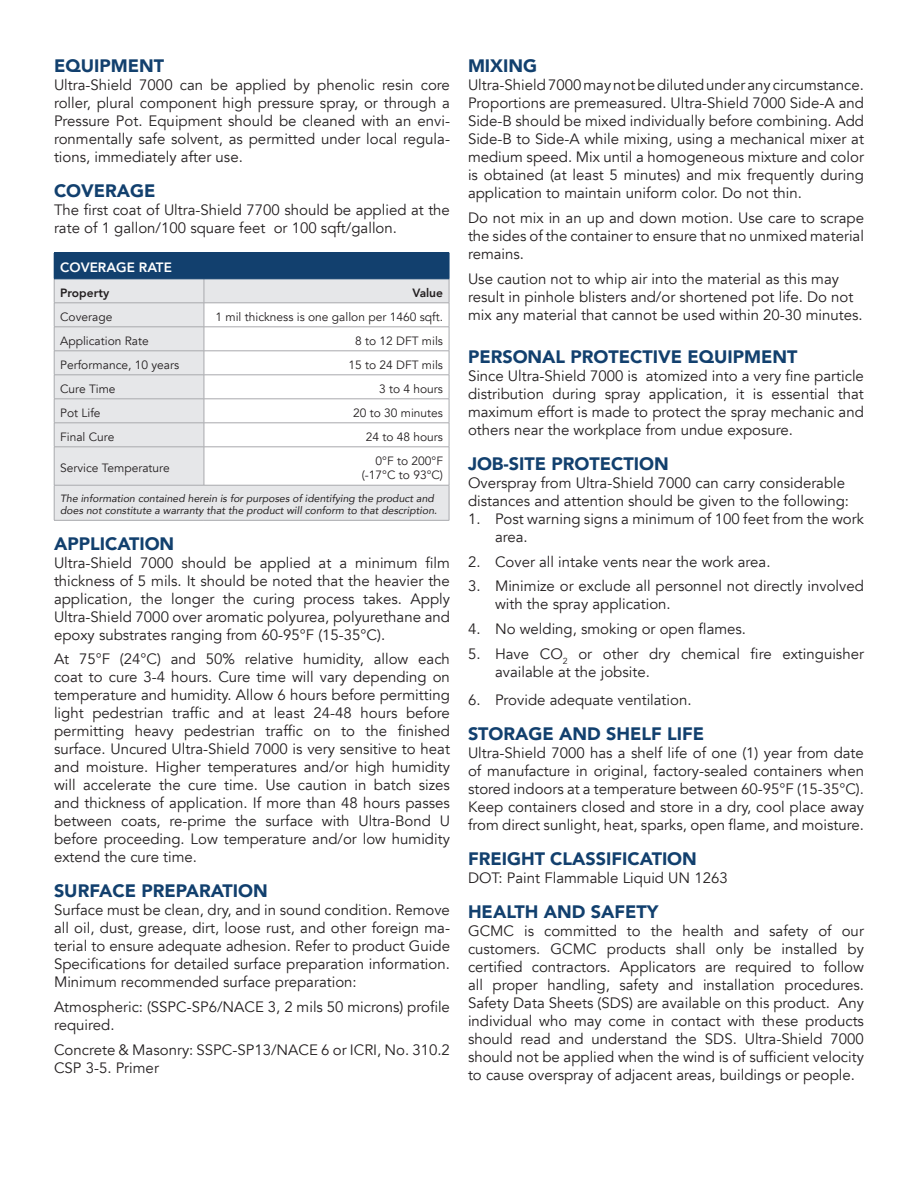
<style>
.page{position:relative;width:918px;height:1188px;background:#fff}
.page>*{position:absolute;margin:0;border:0;box-sizing:border-box;transform-origin:0 0}
.Header_1{font:900 18px "Avenir";color:#12406e}
.Body{font:15px/18px "Avenir";color:#231f20;text-align:justify}
.Header_1-2{font:15px/18px "Avenir";color:#231f20}
.Table_Header{font:800 13.5px "Avenir";color:#fff}
.Table_Body{font:12px "Avenir";color:#231f20}
.Table_Body-2{font:800 12px "Avenir";color:#231f20}
.Table_Body-3{font:italic 10.5px/12.6px "Avenir";color:#231f20}
</style>
<div class="page">
<div style="left:54px;top:253px;width:395px;height:26px;background:#12406e"></div>
<svg style="left:55px;top:280px;width:394px;height:240px"></svg>
<hr style="left:204px;top:399px;width:245px;height:1px;background:#a8a9ad">
<hr style="left:204px;top:447px;width:245px;height:1px;background:#a8a9ad">
<hr style="left:449px;top:447px;width:1px;height:38px;background:#a8a9ad">
<hr style="left:204px;top:303px;width:245px;height:1px;background:#a8a9ad">
<hr style="left:204px;top:327px;width:245px;height:1px;background:#a8a9ad">
<hr style="left:204px;top:351px;width:245px;height:1px;background:#a8a9ad">
<hr style="left:204px;top:375px;width:245px;height:1px;background:#a8a9ad">
<hr style="left:204px;top:423px;width:245px;height:1px;background:#a8a9ad">
<hr style="left:54px;top:485px;width:150px;height:1px;background:#a8a9ad">
<hr style="left:54px;top:485px;width:1px;height:35px;background:#a8a9ad">
<hr style="left:204px;top:485px;width:245px;height:1px;background:#a8a9ad">
<hr style="left:449px;top:485px;width:1px;height:35px;background:#a8a9ad">
<hr style="left:54px;top:520px;width:150px;height:1px;background:#a8a9ad">
<hr style="left:204px;top:520px;width:245px;height:1px;background:#a8a9ad">
<svg style="left:54px;top:278px;width:151px;height:207px;background:#e2e3e5"></svg>
<svg style="left:449px;top:253px;width:1px;height:194px"></svg>
<hr style="left:54px;top:279px;width:150px;height:1px;background:#12406e">
<hr style="left:204px;top:279px;width:245px;height:1px;background:#12406e">
<p class="Header_1" style="left:54px;top:50px;width:112px">EQUIPMENT</p>
<p class="Header_1-2" style="left:54px;top:76px;width:398px;text-align:justify">Ultra-Shield 7000 can be applied by phenolic resin core roller, plural component high pressure spray, or through a Pressure Pot. Equipment should be cleaned with an envi&shy;ronmentally safe solvent, as permitted under local regula&shy;tions, immediately after use.</p>
<p class="Header_1" style="left:54px;top:175px;width:103px">COVERAGE</p>
<p class="Body" style="left:54px;top:201px;width:397px">The first coat of Ultra-Shield 7700 should be applied at the rate of 1 gallon/100 square feet or 100 sqft/gallon.</p>
<p class="Table_Header" style="left:60px;top:257px;width:113px">COVERAGE RATE</p>
<p class="Table_Body-2" style="left:60px;top:283px;width:51px">Property</p>
<p class="Table_Body-2" style="left:412px;top:283px;width:32px">Value</p>
<p class="Table_Body" style="left:60px;top:310px;width:54px">Coverage</p>
<p class="Table_Body" style="left:215px;top:310px;width:229px">1 mil thickness is one gallon per 1460 sqft.</p>
<p class="Table_Body" style="left:60px;top:334px;width:90px">Application Rate</p>
<p class="Table_Body" style="left:355px;top:334px;width:90px">8 to 12 DFT mils</p>
<p class="Table_Body" style="left:60px;top:358px;width:121px">Performance, 10 years</p>
<p class="Table_Body" style="left:348px;top:358px;width:96px">15 to 24 DFT mils</p>
<p class="Table_Body" style="left:60px;top:382px;width:57px">Cure Time</p>
<p class="Table_Body" style="left:379px;top:382px;width:66px">3 to 4 hours</p>
<p class="Table_Body" style="left:60px;top:406px;width:42px">Pot Life</p>
<p class="Table_Body" style="left:353px;top:406px;width:92px">20 to 30 minutes</p>
<p class="Table_Body" style="left:60px;top:430px;width:56px">Final Cure</p>
<p class="Table_Body" style="left:366px;top:430px;width:79px">24 to 48 hours</p>
<p class="Table_Body" style="left:60px;top:461px;width:111px">Service Temperature</p>
<p class="Table_Body" style="left:376px;top:454px;width:69px">0°F to 200°F</p>
<p class="Table_Body" style="left:362px;top:468px;width:83px">(-17°C to 93°C)</p>
<p class="Table_Body-3" style="left:60px;top:492px;width:378px">The information contained herein is for purposes of identifying the product and does not constitute a warranty that the product will conform to that description.</p>
<p class="Header_1" style="left:54px;top:528px;width:122px">APPLICATION</p>
<p class="Body" style="left:54px;top:554px;width:398px">Ultra-Shield 7000 should be applied at a minimum film thickness of 5 mils. It should be noted that the heavier the application, the longer the curing process takes. Apply Ultra-Shield 7000 over aromatic polyurea, polyurethane and epoxy substrates ranging from 60-95°F (15-35°C).</p>
<p class="Body" style="left:54px;top:650px;width:398px">At 75°F (24°C) and 50% relative humidity, allow each coat to cure 3-4 hours. Cure time will vary depending on temperature and humidity. Allow 6 hours before permitting light pedestrian traffic and at least 24-48 hours before permitting heavy pedestrian traffic on to the finished surface. Uncured Ultra-Shield 7000 is very sensitive to heat and moisture. Higher temperatures and/or high humidity will accelerate the cure time. Use caution in batch sizes and thickness of application. If more than 48 hours passes between coats, re-prime the surface with Ultra-Bond U before proceeding. Low temperature and/or low humidity extend the cure time.</p>
<p class="Header_1" style="left:54px;top:876px;width:215px">SURFACE PREPARATION</p>
<p class="Body" style="left:54px;top:902px;width:398px">Surface must be clean, dry, and in sound condition. Remove all oil, dust, grease, dirt, loose rust, and other foreign ma&shy;terial to ensure adequate adhesion. Refer to product Guide Specifications for detailed surface preparation information.<br>Minimum recommended surface preparation:</p>
<p class="Body" style="left:54px;top:998px;width:397px">Atmospheric: (SSPC-SP6/NACE 3, 2 mils 50 microns) profile required.</p>
<p class="Body" style="left:54px;top:1041px;width:397px">Concrete &amp; Masonry: SSPC-SP13/NACE 6 or ICRI, No. 310.2<br>CSP 3-5. Primer</p>
<p class="Header_1" style="left:468px;top:50px;width:71px">MIXING</p>
<p class="Body" style="left:468px;top:76px;width:398px">Ultra-Shield 7000 may not be diluted under any circumstance.<br>Proportions are premeasured. Ultra-Shield 7000 Side-A and Side-B should be mixed individually before combining. Add Side-B to Side-A while mixing, using a mechanical mixer at medium speed. Mix until a homogeneous mixture and color is obtained (at least 5 minutes) and mix frequently during application to maintain uniform color. Do not thin.</p>
<p class="Body" style="left:468px;top:209px;width:398px">Do not mix in an up and down motion. Use care to scrape the sides of the container to ensure that no unmixed material remains.</p>
<p class="Header_1-2" style="left:468px;top:270px;width:396px">Use caution not to whip air into the material as this may result in pinhole blisters and/or shortened pot life. Do not mix any material that cannot be used within 20-30 minutes.</p>
<p class="Header_1" style="left:468px;top:341px;width:331px">PERSONAL PROTECTIVE EQUIPMENT</p>
<p class="Body" style="left:468px;top:367px;width:398px">Since Ultra-Shield 7000 is atomized into a very fine particle distribution during spray application, it is essential that maximum effort is made to protect the spray mechanic and others near the workplace from undue exposure.</p>
<p class="Header_1" style="left:468px;top:448px;width:202px">JOB-SITE PROTECTION</p>
<p class="Header_1-2" style="left:468px;top:474px;width:383px">Overspray from Ultra-Shield 7000 can carry considerable distances and attention should be given to the following:</p>
<p class="Body" style="left:495px;top:510px;width:370px;text-indent:-27px">1. Post warning signs a minimum of 100 feet from the work area.</p>
<p class="Body" style="left:468px;top:553px;width:304px">2. Cover all intake vents near the work area.</p>
<p class="Body" style="left:495px;top:577px;width:370px;text-indent:-27px">3. Minimize or exclude all personnel not directly involved with the spray application.</p>
<p class="Body" style="left:468px;top:620px;width:280px">4. No welding, smoking or open flames.</p>
<p class="Body" style="left:495px;top:645px;width:371px;text-indent:-27px">5. Have CO<sub>2</sub> or other dry chemical fire extinguisher available at the jobsite.</p>
<p class="Body" style="left:468px;top:691px;width:225px">6. Provide adequate ventilation.</p>
<p class="Header_1" style="left:468px;top:719px;width:238px">STORAGE AND SHELF LIFE</p>
<p class="Body" style="left:468px;top:744px;width:398px">Ultra-Shield 7000 has a shelf life of one (1) year from date of manufacture in original, factory-sealed containers when stored indoors at a temperature between 60-95°F (15-35°C).<br>Keep containers closed and store in a dry, cool place away from direct sunlight, heat, sparks, open flame, and moisture.</p>
<p class="Header_1" style="left:468px;top:844px;width:230px">FREIGHT CLASSIFICATION</p>
<p class="Body" style="left:468px;top:869px;width:261px">DOT: Paint Flammable Liquid UN 1263</p>
<p class="Header_1" style="left:468px;top:897px;width:192px">HEALTH AND SAFETY</p>
<p class="Body" style="left:468px;top:923px;width:398px">GCMC is committed to the health and safety of our customers. GCMC products shall only be installed by certified contractors. Applicators are required to follow all proper handling, safety and installation procedures.<br>Safety Data Sheets (SDS) are available on this product. Any individual who may come in contact with these products should read and understand the SDS. Ultra-Shield 7000 should not be applied when the wind is of sufficient velocity to cause overspray of adjacent areas, buildings or people.</p>
</div>
